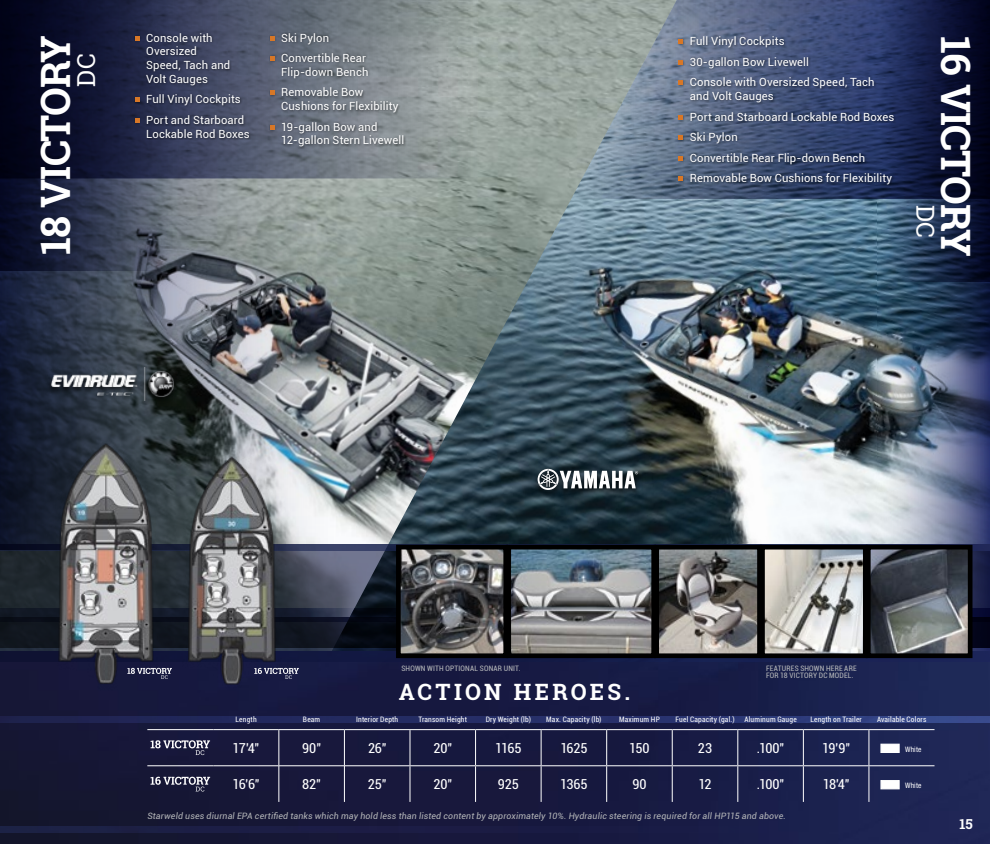
<style>
.page{position:relative;width:990px;height:844px;background:#fff}
.page>*{position:absolute;margin:0;border:0;box-sizing:border-box;transform-origin:0 0}
.t1{font:700 40.5px "Roboto Slab";letter-spacing:-.02em;color:#fff}
.t2{font:24.75px "Roboto Slab";color:#fff}
.t3{font:700 22.5px "Roboto Slab";letter-spacing:.14em;color:#fff}
.t4{font:condensed 13.75px "Roboto";letter-spacing:-.01em;color:#fff}
.t5{font:700 13.75px "Roboto Slab";color:#fff}
.t6{font:11.25px/20.5px "Roboto";letter-spacing:.01em;color:#fff}
.t7{font:italic 8.75px "Roboto";letter-spacing:.02em;color:#b6b8ba}
.t8{font:condensed 7.5px "Roboto";letter-spacing:.025em;color:#fff}
.t9{font:condensed 7.5px/7.5px "Roboto";letter-spacing:.025em;color:#b6b8ba}
.t10{font:condensed 7.5px "Helvetica Neue";letter-spacing:.02em;color:#fff}
</style>
<div class="page">
<img style="left:677px;top:199px;width:202px;height:345px">
<img style="left:879px;top:281px;width:111px;height:263px">
<img style="left:879px;top:199px;width:111px;height:82px">
<img style="left:340px;top:178px;width:337px;height:366px">
<img style="left:0;top:661px;width:990px;height:183px">
<img style="left:0;top:550px;width:990px;height:111px">
<img style="left:0;top:826px;width:898px;height:6px">
<img style="left:0;top:716px;width:990px;height:6px">
<img style="left:340px;top:544px;width:650px;height:6px">
<svg style="left:0;top:549px;width:340px;height:105px;background:#262c39"></svg>
<img style="left:0;top:178px;width:340px;height:371px">
<img style="left:0;top:178px;width:174px;height:92px">
<hr style="left:147px;top:729px;width:66px;height:1px;background:#fff">
<hr style="left:213px;top:729px;width:66px;height:1px;background:#fff">
<hr style="left:147px;top:765px;width:66px;height:1px;background:#fff">
<hr style="left:213px;top:765px;width:66px;height:1px;background:#fff">
<hr style="left:410px;top:730px;width:1px;height:35px;background:#fff">
<hr style="left:475px;top:730px;width:1px;height:35px;background:#fff">
<hr style="left:541px;top:730px;width:1px;height:35px;background:#fff">
<hr style="left:606px;top:730px;width:1px;height:35px;background:#fff">
<hr style="left:672px;top:730px;width:1px;height:35px;background:#fff">
<hr style="left:738px;top:730px;width:1px;height:35px;background:#fff">
<hr style="left:803px;top:730px;width:1px;height:35px;background:#fff">
<hr style="left:869px;top:730px;width:1px;height:35px;background:#fff">
<hr style="left:410px;top:766px;width:1px;height:36px;background:#fff">
<hr style="left:475px;top:766px;width:1px;height:36px;background:#fff">
<hr style="left:541px;top:766px;width:1px;height:36px;background:#fff">
<hr style="left:606px;top:766px;width:1px;height:36px;background:#fff">
<hr style="left:672px;top:766px;width:1px;height:36px;background:#fff">
<hr style="left:738px;top:766px;width:1px;height:36px;background:#fff">
<hr style="left:803px;top:766px;width:1px;height:36px;background:#fff">
<hr style="left:869px;top:766px;width:1px;height:36px;background:#fff">
<hr style="left:279px;top:729px;width:65px;height:1px;background:#fff">
<hr style="left:344px;top:729px;width:66px;height:1px;background:#fff">
<hr style="left:410px;top:729px;width:66px;height:1px;background:#fff">
<hr style="left:476px;top:729px;width:65px;height:1px;background:#fff">
<hr style="left:541px;top:729px;width:66px;height:1px;background:#fff">
<hr style="left:607px;top:729px;width:65px;height:1px;background:#fff">
<hr style="left:672px;top:729px;width:66px;height:1px;background:#fff">
<hr style="left:738px;top:729px;width:65px;height:1px;background:#fff">
<hr style="left:803px;top:729px;width:66px;height:1px;background:#fff">
<hr style="left:869px;top:729px;width:66px;height:1px;background:#fff">
<hr style="left:279px;top:765px;width:65px;height:1px;background:#fff">
<hr style="left:345px;top:765px;width:65px;height:1px;background:#fff">
<hr style="left:410px;top:765px;width:66px;height:1px;background:#fff">
<hr style="left:476px;top:765px;width:65px;height:1px;background:#fff">
<hr style="left:541px;top:765px;width:66px;height:1px;background:#fff">
<hr style="left:607px;top:765px;width:65px;height:1px;background:#fff">
<hr style="left:672px;top:765px;width:66px;height:1px;background:#fff">
<hr style="left:738px;top:765px;width:65px;height:1px;background:#fff">
<hr style="left:803px;top:765px;width:66px;height:1px;background:#fff">
<hr style="left:869px;top:765px;width:66px;height:1px;background:#fff">
<hr style="left:279px;top:730px;width:1px;height:36px;background:#fff">
<hr style="left:344px;top:730px;width:1px;height:36px;background:#fff">
<hr style="left:279px;top:766px;width:1px;height:36px;background:#fff">
<hr style="left:344px;top:766px;width:1px;height:36px;background:#fff">
<svg style="left:151px;top:740px;width:59px;height:15px"></svg>
<div style="left:880px;top:743px;width:20px;height:10px;background:#fff;border:1px solid #fff"></div>
<svg style="left:150px;top:776px;width:60px;height:15px"></svg>
<div style="left:880px;top:780px;width:20px;height:9px;background:#fff;border:1px solid #fff"></div>
<img style="left:0;top:0;width:571px;height:178px">
<img style="left:571px;top:0;width:419px;height:199px">
<div style="left:678px;top:36px;width:219px;height:150px;background:#000;opacity:.45"></div>
<svg style="left:679px;top:40px;width:4px;height:4px"></svg>
<svg style="left:679px;top:60px;width:4px;height:4px"></svg>
<svg style="left:679px;top:81px;width:4px;height:4px"></svg>
<svg style="left:679px;top:115px;width:4px;height:4px"></svg>
<svg style="left:679px;top:135px;width:4px;height:5px"></svg>
<svg style="left:679px;top:156px;width:4px;height:4px"></svg>
<svg style="left:679px;top:176px;width:4px;height:5px"></svg>
<div style="left:47px;top:366px;width:131px;height:42px;background:#000;opacity:.75"></div>
<img style="left:47px;top:367px;width:131px;height:33px">
<div style="left:533px;top:468px;width:110px;height:30px;background:#000;opacity:.75"></div>
<svg style="left:538px;top:469px;width:100px;height:21px"></svg>
<img style="left:49px;top:421px;width:116px;height:281px">
<img style="left:174px;top:450px;width:112px;height:240px">
<svg style="left:127px;top:668px;width:45px;height:11px"></svg>
<svg style="left:254px;top:668px;width:45px;height:11px"></svg>
<img style="left:766px;top:551px;width:96px;height:101px">
<div style="left:760px;top:545px;width:108px;height:113px;border:5px solid #000"></div>
<img style="left:512px;top:551px;width:138px;height:101px">
<div style="left:506px;top:545px;width:150px;height:113px;border:5px solid #000"></div>
<img style="left:402px;top:551px;width:100px;height:101px">
<div style="left:396px;top:545px;width:112px;height:113px;border:5px solid #000"></div>
<img style="left:660px;top:551px;width:96px;height:101px">
<div style="left:654px;top:545px;width:108px;height:113px;border:5px solid #000"></div>
<img style="left:872px;top:551px;width:95px;height:101px">
<div style="left:866px;top:545px;width:107px;height:113px;border:5px solid #000"></div>
<div style="left:134px;top:33px;width:118px;height:107px;background:#000;opacity:.45"></div>
<svg style="left:135px;top:36px;width:4px;height:4px"></svg>
<svg style="left:135px;top:98px;width:4px;height:4px"></svg>
<svg style="left:135px;top:118px;width:4px;height:4px"></svg>
<div style="left:269px;top:33px;width:138px;height:116px;background:#000;opacity:.45"></div>
<svg style="left:270px;top:36px;width:4px;height:4px"></svg>
<svg style="left:270px;top:56px;width:4px;height:5px"></svg>
<svg style="left:270px;top:91px;width:4px;height:4px"></svg>
<svg style="left:270px;top:125px;width:4px;height:4px"></svg>
<h1 class="t1" style="left:28px;top:255px;width:222px;rotate:-90deg">18 VICTORY</h1>
<h2 class="t2" style="left:69px;top:87px;width:35px;rotate:-90deg">DC</h2>
<p class="t6" style="left:146px;top:30px;width:86px;line-height:13.8px">Console with<br>Oversized<br>Speed, Tach and<br>Volt Gauges</p>
<p class="t6" style="left:146px;top:89px;width:100px">Full Vinyl Cockpits<br>Port and Starboard</p>
<p class="t6" style="left:146px;top:123px;width:105px">Lockable Rod Boxes</p>
<p class="t6" style="left:281px;top:27px;width:86px">Ski Pylon<br>Convertible Rear</p>
<p class="t6" style="left:281px;top:61px;width:89px">Flip-down Bench<br>Removable Bow</p>
<p class="t6" style="left:281px;top:95px;width:119px">Cushions for Flexibility<br>19-gallon Bow and</p>
<p class="t6" style="left:281px;top:130px;width:124px">12-gallon Stern Livewell</p>
<p class="t6" style="left:690px;top:31px;width:186px">Full Vinyl Cockpits<br>30-gallon Bow Livewell<br>Console with Oversized Speed, Tach</p>
<p class="t6" style="left:690px;top:85px;width:206px">and Volt Gauges<br>Port and Starboard Lockable Rod Boxes<br>Ski Pylon<br>Convertible Rear Flip-down Bench<br>Removable Bow Cushions for Flexibility</p>
<h1 class="t1" style="left:984px;top:36px;width:222px;rotate:90deg">16 VICTORY</h1>
<h2 class="t2" style="left:942px;top:205px;width:35px;rotate:90deg">DC</h2>
<p class="t9" style="left:401px;top:664px;width:121px">SHOWN WITH OPTIONAL SONAR UNIT.</p>
<p class="t9" style="left:766px;top:664px;width:92px">FEATURES SHOWN HERE ARE<br>FOR 18 VICTORY DC MODEL.</p>
<h3 class="t3" style="left:399px;top:676px;width:233px">ACTION HEROES.</h3>
<p class="t8" style="left:235px;top:714px;width:23px">Length</p>
<p class="t8" style="left:303px;top:714px;width:19px">Beam</p>
<p class="t8" style="left:356px;top:714px;width:44px">Interior Depth</p>
<p class="t8" style="left:418px;top:714px;width:50px">Transom Height</p>
<p class="t8" style="left:486px;top:714px;width:47px">Dry Weight (lb)</p>
<p class="t8" style="left:546px;top:714px;width:57px">Max. Capacity (lb)</p>
<p class="t8" style="left:619px;top:714px;width:42px">Maximum HP</p>
<p class="t8" style="left:676px;top:714px;width:61px">Fuel Capacity (gal.)</p>
<p class="t8" style="left:744px;top:714px;width:54px">Aluminum Gauge</p>
<p class="t8" style="left:810px;top:714px;width:53px">Length on Trailer</p>
<p class="t8" style="left:877px;top:714px;width:51px">Available Colors</p>
<p class="t4" style="left:233px;top:738px;width:28px">17'4"</p>
<p class="t4" style="left:302px;top:738px;width:20px">90"</p>
<p class="t4" style="left:368px;top:738px;width:20px">26"</p>
<p class="t4" style="left:433px;top:738px;width:20px">20"</p>
<p class="t4" style="left:495px;top:738px;width:28px">1165</p>
<p class="t4" style="left:560px;top:738px;width:29px">1625</p>
<p class="t4" style="left:629px;top:738px;width:22px">150</p>
<p class="t4" style="left:698px;top:738px;width:16px">23</p>
<p class="t4" style="left:757px;top:738px;width:29px">.100"</p>
<p class="t4" style="left:822px;top:738px;width:29px">19'9"</p>
<p class="t10" style="left:905px;top:745px;width:18px">White</p>
<p class="t4" style="left:232px;top:775px;width:29px">16'6"</p>
<p class="t4" style="left:302px;top:775px;width:20px">82"</p>
<p class="t4" style="left:368px;top:775px;width:20px">25"</p>
<p class="t4" style="left:433px;top:775px;width:20px">20"</p>
<p class="t4" style="left:498px;top:775px;width:23px">925</p>
<p class="t4" style="left:560px;top:775px;width:29px">1365</p>
<p class="t4" style="left:632px;top:775px;width:16px">90</p>
<p class="t4" style="left:698px;top:775px;width:15px">12</p>
<p class="t4" style="left:757px;top:775px;width:29px">.100"</p>
<p class="t4" style="left:823px;top:775px;width:28px">18'4"</p>
<p class="t10" style="left:905px;top:781px;width:18px">White</p>
<p class="t7" style="left:147px;top:809px;width:640px">Starweld uses diurnal EPA certified tanks which may hold less than listed content by approximately 10%. Hydraulic steering is required for all HP115 and above.</p>
<p class="t5" style="left:959px;top:814px;width:15px">15</p>
</div>
